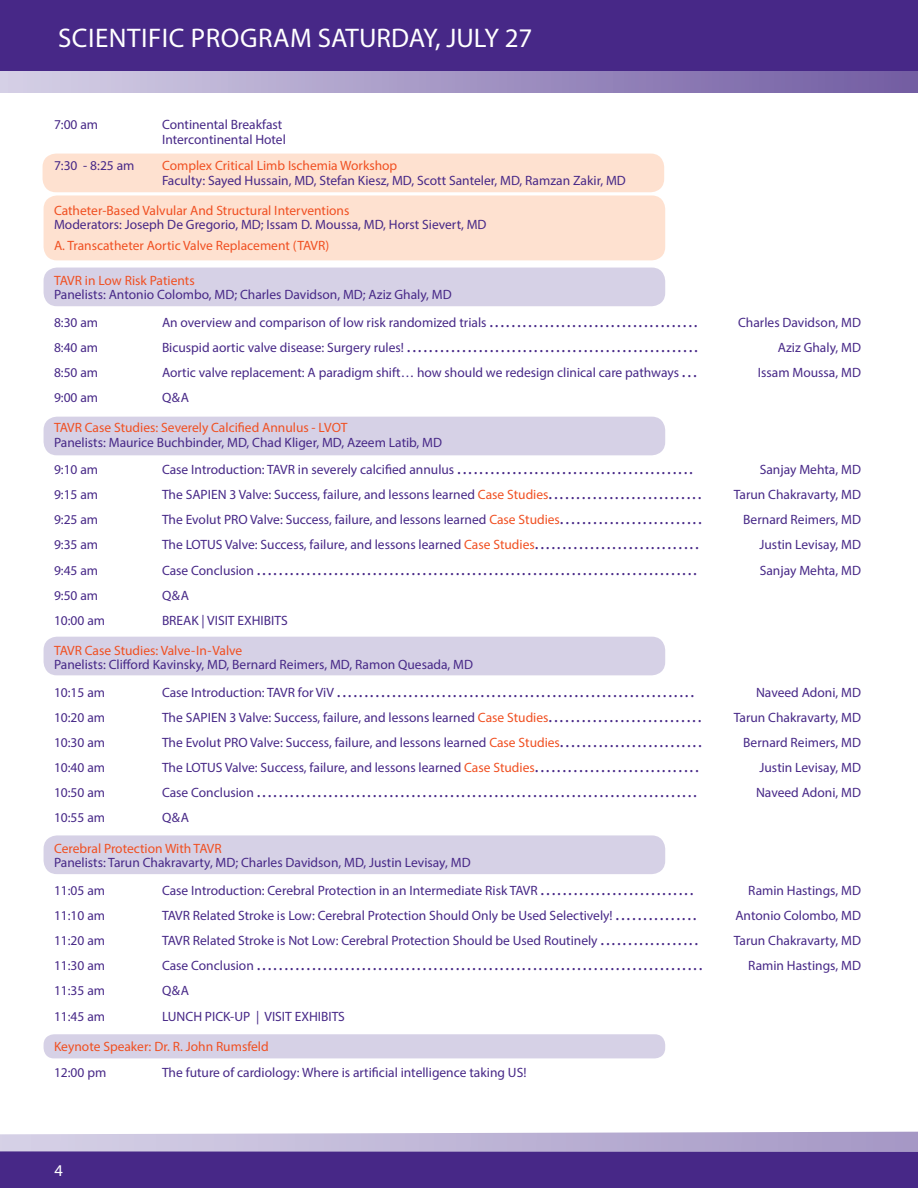
<style>
.page{position:relative;width:918px;height:1188px;background:#fff}
.page>*{position:absolute;margin:0;border:0;box-sizing:border-box;transform-origin:0 0}
.t1{font:27px "Myriad Pro";letter-spacing:.02em;color:#fff}
.t2{font:18px "Myriad Pro";color:#472887}
.t3{font:16.5px "Myriad Pro";color:#fff}
.t4{font:13.5px/15px "Myriad Pro";color:#472887}
.t5{font:13.5px "Myriad Pro";color:#f05022}
.s1{color:#f05022}
.s2{font-size:18px}
.s3{font-size:13.5px}
</style>
<div class="page">
<div style="left:0;top:61px;width:918px;height:31px;background:linear-gradient(to right,#d7d2e7,#715ba2)"></div>
<div style="left:0;top:0;width:918px;height:71px;background:#472887"></div>
<svg style="left:0;top:1131px;width:918px;height:20px;background:#c4bbda"></svg>
<div style="left:0;top:1151px;width:918px;height:37px;background:#472887"></div>
<div style="left:43px;top:154px;width:621px;height:38px;background:#fee1d0;border-radius:14px"></div>
<div style="left:44px;top:1034px;width:621px;height:24px;background:#d6d1e6;border-radius:10px"></div>
<div style="left:44px;top:195px;width:621px;height:65px;background:#fee1d0;border-radius:14px"></div>
<div style="left:44px;top:417px;width:621px;height:38px;background:#d6d1e6;border-radius:14px"></div>
<div style="left:44px;top:637px;width:621px;height:38px;background:#d6d1e6;border-radius:14px"></div>
<div style="left:44px;top:835px;width:621px;height:39px;background:#d6d1e6;border-radius:14px"></div>
<div style="left:44px;top:268px;width:621px;height:38px;background:#d6d1e6;border-radius:14px"></div>
<p class="t1" style="left:58px;top:22px;width:476px">SCIENTIFIC PROGRAM SATURDAY, JULY 27</p>
<p class="t4" style="left:54px;top:117px;width:46px">7:00 am</p>
<p class="t4" style="left:162px;top:117px;width:125px">Continental Breakfast<br>Intercontinental Hotel</p>
<p class="t4" style="left:54px;top:157px;width:82px">7:30 - 8:25 am</p>
<p class="t4" style="left:162px;top:157px;width:465px"><span class="s1">Complex Critical Limb Ischemia Workshop<br></span>Faculty: Sayed Hussain, MD, Stefan Kiesz, MD, Scott Santeler, MD, Ramzan Zakir, MD</p>
<p class="t5" style="left:54px;top:202px;width:297px">Catheter-Based Valvular And Structural Interventions</p>
<p class="t4" style="left:54px;top:217px;width:434px">Moderators: Joseph De Gregorio, MD; Issam D. Moussa, MD, Horst Sievert, MD</p>
<p class="t5" style="left:54px;top:237px;width:277px">A. Transcatheter Aortic Valve Replacement (TAVR)</p>
<p class="t5" style="left:54px;top:272px;width:142px">TAVR in Low Risk Patients</p>
<p class="t4" style="left:54px;top:287px;width:399px">Panelists: Antonio Colombo, MD; Charles Davidson, MD; Aziz Ghaly, MD</p>
<p class="t4" style="left:54px;top:315px;width:46px">8:30 am</p>
<p class="t4" style="left:162px;top:315px;width:537px">An overview and comparison of low risk randomized trials <span class="s2">......................................</span></p>
<p class="t4" style="left:738px;top:315px;width:124px">Charles Davidson, MD</p>
<p class="t4" style="left:54px;top:340px;width:46px">8:40 am</p>
<p class="t2" style="left:162px;top:335px;width:537px"><span class="s3">Bicuspid aortic valve disease: Surgery rules!</span> .....................................................</p>
<p class="t4" style="left:778px;top:340px;width:85px">Aziz Ghaly, MD</p>
<p class="t4" style="left:54px;top:365px;width:46px">8:50 am</p>
<p class="t4" style="left:162px;top:365px;width:536px">Aortic valve replacement: A paradigm shift… how should we redesign clinical care pathways <span class="s2">...</span></p>
<p class="t4" style="left:758px;top:365px;width:105px">Issam Moussa, MD</p>
<p class="t4" style="left:54px;top:390px;width:46px">9:00 am</p>
<p class="t4" style="left:162px;top:390px;width:29px">Q&amp;A</p>
<p class="t5" style="left:54px;top:419px;width:295px">TAVR Case Studies: Severely Calcified Annulus - LVOT</p>
<p class="t4" style="left:54px;top:434px;width:390px">Panelists: Maurice Buchbinder, MD, Chad Kliger, MD, Azeem Latib, MD</p>
<p class="t4" style="left:54px;top:462px;width:46px">9:10 am</p>
<p class="t4" style="left:162px;top:462px;width:533px">Case Introduction: TAVR in severely calcified annulus <span class="s2">...........................................</span></p>
<p class="t4" style="left:760px;top:462px;width:103px">Sanjay Mehta, MD</p>
<p class="t4" style="left:54px;top:487px;width:46px">9:15 am</p>
<p class="t4" style="left:162px;top:487px;width:541px">The SAPIEN 3 Valve: Success, failure, and lessons learned <span class="s1">Case Studies</span><span class="s2">............................</span></p>
<p class="t4" style="left:734px;top:487px;width:129px">Tarun Chakravarty, MD</p>
<p class="t4" style="left:54px;top:512px;width:46px">9:25 am</p>
<p class="t4" style="left:162px;top:512px;width:541px">The Evolut PRO Valve: Success, failure, and lessons learned <span class="s1">Case Studies</span><span class="s2">..........................</span></p>
<p class="t4" style="left:743px;top:512px;width:119px">Bernard Reimers, MD</p>
<p class="t4" style="left:54px;top:537px;width:46px">9:35 am</p>
<p class="t4" style="left:162px;top:537px;width:538px">The LOTUS Valve: Success, failure, and lessons learned <span class="s1">Case Studies</span><span class="s2">..............................</span></p>
<p class="t4" style="left:760px;top:537px;width:103px">Justin Levisay, MD</p>
<p class="t4" style="left:54px;top:562px;width:46px">9:45 am</p>
<p class="t2" style="left:162px;top:557px;width:537px"><span class="s3">Case Conclusion</span> ................................................................................</p>
<p class="t4" style="left:760px;top:562px;width:103px">Sanjay Mehta, MD</p>
<p class="t4" style="left:54px;top:587px;width:46px">9:50 am</p>
<p class="t4" style="left:162px;top:587px;width:29px">Q&amp;A</p>
<p class="t4" style="left:54px;top:612px;width:53px">10:00 am</p>
<p class="t4" style="left:162px;top:612px;width:127px">BREAK | VISIT EXHIBITS</p>
<p class="t5" style="left:54px;top:642px;width:190px">TAVR Case Studies: Valve-In-Valve</p>
<p class="t4" style="left:54px;top:657px;width:421px">Panelists: Clifford Kavinsky, MD, Bernard Reimers, MD, Ramon Quesada, MD</p>
<p class="t4" style="left:54px;top:685px;width:53px">10:15 am</p>
<p class="t2" style="left:162px;top:680px;width:534px"><span class="s3">Case Introduction: TAVR for ViV</span> .................................................................</p>
<p class="t4" style="left:756px;top:685px;width:106px">Naveed Adoni, MD</p>
<p class="t4" style="left:54px;top:710px;width:53px">10:20 am</p>
<p class="t4" style="left:162px;top:710px;width:541px">The SAPIEN 3 Valve: Success, failure, and lessons learned <span class="s1">Case Studies</span><span class="s2">............................</span></p>
<p class="t4" style="left:734px;top:710px;width:129px">Tarun Chakravarty, MD</p>
<p class="t4" style="left:54px;top:735px;width:53px">10:30 am</p>
<p class="t4" style="left:162px;top:735px;width:541px">The Evolut PRO Valve: Success, failure, and lessons learned <span class="s1">Case Studies</span><span class="s2">..........................</span></p>
<p class="t4" style="left:743px;top:735px;width:119px">Bernard Reimers, MD</p>
<p class="t4" style="left:54px;top:760px;width:53px">10:40 am</p>
<p class="t4" style="left:162px;top:760px;width:538px">The LOTUS Valve: Success, failure, and lessons learned <span class="s1">Case Studies</span><span class="s2">..............................</span></p>
<p class="t4" style="left:760px;top:760px;width:103px">Justin Levisay, MD</p>
<p class="t4" style="left:54px;top:785px;width:53px">10:50 am</p>
<p class="t2" style="left:162px;top:780px;width:537px"><span class="s3">Case Conclusion</span> ................................................................................</p>
<p class="t4" style="left:756px;top:785px;width:106px">Naveed Adoni, MD</p>
<p class="t4" style="left:54px;top:810px;width:53px">10:55 am</p>
<p class="t4" style="left:162px;top:810px;width:29px">Q&amp;A</p>
<p class="t5" style="left:54px;top:840px;width:169px">Cerebral Protection With TAVR</p>
<p class="t4" style="left:54px;top:855px;width:418px">Panelists: Tarun Chakravarty, MD; Charles Davidson, MD, Justin Levisay, MD</p>
<p class="t4" style="left:54px;top:883px;width:53px">11:05 am</p>
<p class="t4" style="left:162px;top:883px;width:533px">Case Introduction: Cerebral Protection in an Intermediate Risk TAVR <span class="s2">............................</span></p>
<p class="t4" style="left:748px;top:883px;width:114px">Ramin Hastings, MD</p>
<p class="t4" style="left:54px;top:908px;width:53px">11:10 am</p>
<p class="t4" style="left:162px;top:908px;width:536px">TAVR Related Stroke is Low: Cerebral Protection Should Only be Used Selectively! <span class="s2">...............</span></p>
<p class="t4" style="left:735px;top:908px;width:127px">Antonio Colombo, MD</p>
<p class="t4" style="left:54px;top:933px;width:53px">11:20 am</p>
<p class="t4" style="left:162px;top:933px;width:538px">TAVR Related Stroke is Not Low: Cerebral Protection Should be Used Routinely <span class="s2">..................</span></p>
<p class="t4" style="left:734px;top:933px;width:129px">Tarun Chakravarty, MD</p>
<p class="t4" style="left:54px;top:958px;width:53px">11:30 am</p>
<p class="t2" style="left:162px;top:953px;width:542px"><span class="s3">Case Conclusion</span> .................................................................................</p>
<p class="t4" style="left:748px;top:958px;width:114px">Ramin Hastings, MD</p>
<p class="t4" style="left:54px;top:983px;width:53px">11:35 am</p>
<p class="t4" style="left:162px;top:983px;width:29px">Q&amp;A</p>
<p class="t4" style="left:54px;top:1009px;width:53px">11:45 am</p>
<p class="t4" style="left:162px;top:1009px;width:184px">LUNCH PICK-UP | VISIT EXHIBITS</p>
<p class="t5" style="left:54px;top:1038px;width:216px">Keynote Speaker: Dr. R. John Rumsfeld</p>
<p class="t4" style="left:54px;top:1065px;width:54px">12:00 pm</p>
<p class="t4" style="left:162px;top:1065px;width:366px">The future of cardiology: Where is artificial intelligence taking US!</p>
<p class="t3" style="left:54px;top:1160px;width:10px">4</p>
</div>
